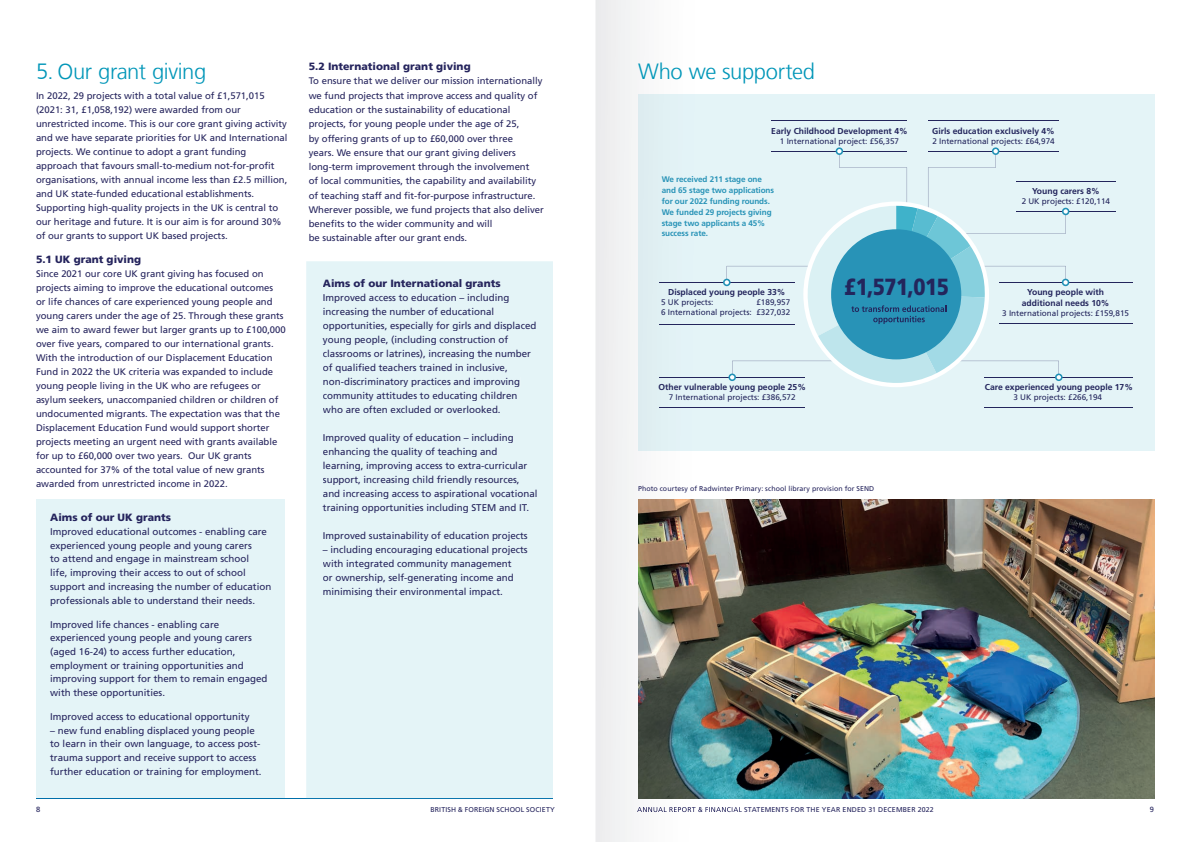
<style>
.page{position:relative;width:1191px;height:842px;background:#fff}
.page>*{position:absolute;margin:0;border:0;box-sizing:border-box;transform-origin:0 0}
.t1{font:900 23.4px "Frutiger LT Com";letter-spacing:-.025em;color:#23255c;scale:.85 1}
.t2{font:300 22px "Frutiger LT Com";letter-spacing:-.02em;color:#0096b8}
.t3{font:900 10.5px "Frutiger LT Com";color:#25245d}
.t4{font:900 10.5px "Frutiger LT Com";color:#25245c}
.t5{font:9.8px/14px "Frutiger LT Com";color:#25245c}
.t6{font:9.8px/13.8px "Frutiger LT Com";color:#25245d}
.t7{font:9.5px/14px "Frutiger LT Com";color:#25245d}
.t8{font:700 8.6px/10.3px "Frutiger LT Com";color:#23255c;text-align:center}
.t9{font:8.1px/9.7px "Frutiger LT Com";color:#23255c}
.t10{font:700 8.1px/10.8px "Frutiger LT Com";letter-spacing:-.01em;color:#2893b7}
.t11{font:7.5px "Frutiger LT Com";color:#25245d}
.t12{font:7px "Frutiger LT Com";letter-spacing:.02em;color:#25245d}
</style>
<div class="page">
<hr style="left:36px;top:798px;width:517px;height:1px;background:#006faa">
<svg style="left:595px;top:0;width:145px;height:842px"></svg>
<div style="left:637px;top:807px;width:103px;height:5px;background:#fefefe"></div>
<div style="left:740px;top:94px;width:415px;height:357px;background:#e4f4f7"></div>
<div style="left:638px;top:94px;width:102px;height:357px;background:#e3f3f7"></div>
<div style="left:36px;top:499px;width:249px;height:299px;background:#e4f4f7"></div>
<div style="left:306px;top:261px;width:247px;height:537px;background:#e4f4f7"></div>
<div style="left:323px;top:278px;width:177px;height:11px;background:#e4f4f7"></div>
<div style="left:324px;top:293px;width:185px;height:10px;background:#e4f4f7"></div>
<div style="left:324px;top:307px;width:170px;height:10px;background:#e4f4f7"></div>
<div style="left:323px;top:321px;width:213px;height:10px;background:#e4f4f7"></div>
<div style="left:323px;top:335px;width:185px;height:10px;background:#e4f4f7"></div>
<div style="left:323px;top:349px;width:208px;height:10px;background:#e4f4f7"></div>
<div style="left:323px;top:363px;width:185px;height:10px;background:#e4f4f7"></div>
<div style="left:324px;top:377px;width:196px;height:10px;background:#e4f4f7"></div>
<div style="left:323px;top:391px;width:194px;height:10px;background:#e4f4f7"></div>
<div style="left:323px;top:405px;width:177px;height:8px;background:#e4f4f7"></div>
<div style="left:324px;top:433px;width:189px;height:10px;background:#e4f4f7"></div>
<div style="left:323px;top:447px;width:174px;height:10px;background:#e4f4f7"></div>
<div style="left:324px;top:461px;width:203px;height:10px;background:#e4f4f7"></div>
<div style="left:323px;top:475px;width:196px;height:10px;background:#e4f4f7"></div>
<div style="left:323px;top:489px;width:214px;height:10px;background:#e4f4f7"></div>
<div style="left:323px;top:503px;width:205px;height:10px;background:#e4f4f7"></div>
<div style="left:324px;top:531px;width:204px;height:10px;background:#e4f4f7"></div>
<div style="left:323px;top:545px;width:205px;height:10px;background:#e4f4f7"></div>
<div style="left:323px;top:559px;width:188px;height:10px;background:#e4f4f7"></div>
<div style="left:323px;top:573px;width:190px;height:10px;background:#e4f4f7"></div>
<div style="left:324px;top:587px;width:178px;height:10px;background:#e4f4f7"></div>
<hr style="left:772px;top:121px;width:135px;height:1px;background:#23255c">
<hr style="left:659px;top:407px;width:146px;height:1px;background:#23255c">
<hr style="left:659px;top:377px;width:146px;height:1px;background:#23255c">
<hr style="left:659px;top:282px;width:135px;height:1px;background:#23255c">
<hr style="left:659px;top:324px;width:135px;height:1px;background:#23255c">
<hr style="left:998px;top:323px;width:134px;height:1px;background:#23255c">
<hr style="left:998px;top:282px;width:134px;height:1px;background:#23255c">
<hr style="left:984px;top:407px;width:149px;height:1px;background:#23255c">
<hr style="left:984px;top:377px;width:149px;height:1px;background:#23255c">
<hr style="left:928px;top:121px;width:131px;height:1px;background:#23255c">
<hr style="left:1016px;top:211px;width:99px;height:1px;background:#23255c">
<hr style="left:1016px;top:181px;width:99px;height:1px;background:#23255c">
<svg style="left:724px;top:149px;width:343px;height:234px"></svg>
<img style="left:638px;top:500px;width:517px;height:298px">
<h2 class="t2" style="left:36px;top:58px;width:172px">5. Our grant giving</h2>
<p class="t7" style="left:36px;top:89px;width:253px">In 2022, 29 projects with a total value of £1,571,015 (2021: 31, £1,058,192) were awarded from our unrestricted income. This is our core grant giving activity and we have separate priorities for UK and International projects. We continue to adopt a grant funding approach that favours small-to-medium not-for-profit organisations, with annual income less than £2.5 million, and UK state-funded educational establishments.<br>Supporting high-quality projects in the UK is central to our heritage and future. It is our aim is for around 30% of our grants to support UK based projects.</p>
<p class="t3" style="left:36px;top:253px;width:107px">5.1 UK grant giving</p>
<p class="t7" style="left:36px;top:267px;width:251px">Since 2021 our core UK grant giving has focused on projects aiming to improve the educational outcomes<br>or life chances of care experienced young people and young carers under the age of 25. Through these grants we aim to award fewer but larger grants up to £100,000 over five years, compared to our international grants.<br>With the introduction of our Displacement Education Fund in 2022 the UK criteria was expanded to include young people living in the UK who are refugees or asylum seekers, unaccompanied children or children of undocumented migrants. The expectation was that the Displacement Education Fund would support shorter projects meeting an urgent need with grants available for up to £60,000 over two years. Our UK grants accounted for 37% of the total value of new grants awarded from unrestricted income in 2022.</p>
<p class="t3" style="left:50px;top:511px;width:122px">Aims of our UK grants</p>
<p class="t6" style="left:50px;top:525px;width:223px">Improved educational outcomes - enabling care experienced young people and young carers<br>to attend and engage in mainstream school<br>life, improving their access to out of school support and increasing the number of education professionals able to understand their needs.</p>
<p class="t6" style="left:50px;top:617px;width:219px">Improved life chances - enabling care experienced young people and young carers (aged 16-24) to access further education, employment or training opportunities and improving support for them to remain engaged with these opportunities.</p>
<p class="t6" style="left:50px;top:710px;width:201px">Improved access to educational opportunity</p>
<p class="t6" style="left:50px;top:723px;width:213px">– new fund enabling displaced young people to learn in their own language, to access post&shy;trauma support and receive support to access further education or training for employment.</p>
<p class="t3" style="left:309px;top:60px;width:163px">5.2 International grant giving</p>
<p class="t7" style="left:309px;top:74px;width:236px">To ensure that we deliver our mission internationally we fund projects that improve access and quality of education or the sustainability of educational projects, for young people under the age of 25,<br>by offering grants of up to £60,000 over three<br>years. We ensure that our grant giving delivers long-term improvement through the involvement<br>of local communities, the capability and availability of teaching staff and fit-for-purpose infrastructure.<br>Wherever possible, we fund projects that also deliver benefits to the wider community and will<br>be sustainable after our grant ends.</p>
<p class="t4" style="left:323px;top:276px;width:179px">Aims of our International grants</p>
<p class="t5" style="left:323px;top:290px;width:215px">Improved access to education – including increasing the number of educational opportunities, especially for girls and displaced young people, (including construction of classrooms or latrines), increasing the number of qualified teachers trained in inclusive, non-discriminatory practices and improving community attitudes to educating children who are often excluded or overlooked.</p>
<p class="t5" style="left:323px;top:430px;width:216px">Improved quality of education – including enhancing the quality of teaching and learning, improving access to extra-curricular support, increasing child friendly resources, and increasing access to aspirational vocational training opportunities including STEM and IT.</p>
<p class="t5" style="left:323px;top:528px;width:206px">Improved sustainability of education projects</p>
<p class="t5" style="left:323px;top:542px;width:206px">– including encouraging educational projects with integrated community management<br>or ownership, self-generating income and minimising their environmental impact.</p>
<h2 class="t2" style="left:638px;top:58px;width:179px">Who we supported</h2>
<p class="t8" style="left:771px;top:126px;width:138px">Early Childhood Development 4%</p>
<p class="t9" style="left:780px;top:136px;width:121px">1 International project: £56,357</p>
<p class="t10" style="left:661px;top:174px;width:114px">We received 211 stage one and 65 stage two applications for our 2022 funding rounds.<br>We funded 29 projects giving stage two applicants a 45% success rate.</p>
<p class="t8" style="left:932px;top:126px;width:124px">Girls education exclusively 4%</p>
<p class="t9" style="left:932px;top:136px;width:124px">2 International projects: £64,974</p>
<p class="t8" style="left:1032px;top:186px;width:69px">Young carers 8%</p>
<p class="t9" style="left:1021px;top:196px;width:90px">2 UK projects: £120,114</p>
<p class="t8" style="left:668px;top:287px;width:119px">Displaced young people 33%</p>
<p class="t9" style="left:661px;top:298px;width:92px">5 UK projects:<br>6 International projects:</p>
<p class="t9" style="left:756px;top:298px;width:35px">£189,957 £327,032</p>
<p class="t8" style="left:658px;top:382px;width:149px">Other vulnerable young people 25%</p>
<p class="t9" style="left:669px;top:392px;width:128px">7 International projects: £386,572</p>
<h1 class="t1" style="left:844px;top:273px;width:125px">£1,571,015</h1>
<p class="t12" style="left:638px;top:485px;width:238px">Photo courtesy of Radwinter Primary: school library provision for SEND</p>
<p class="t8" style="left:1021px;top:287px;width:89px">Young people with additional needs 10%</p>
<p class="t9" style="left:1002px;top:308px;width:128px">3 International projects: £159,815</p>
<p class="t8" style="left:984px;top:382px;width:150px">Care experienced young people 17%</p>
<p class="t9" style="left:1013px;top:392px;width:90px">3 UK projects: £266,194</p>
<p class="t11" style="left:36px;top:805px;width:6px">8</p>
<p class="t12" style="left:430px;top:805px;width:126px">BRITISH &amp; FOREIGN SCHOOL SOCIETY</p>
<p class="t12" style="left:637px;top:805px;width:298px">ANNUAL REPORT &amp; FINANCIAL STATEMENTS FOR THE YEAR ENDED 31 DECEMBER 2022</p>
<p class="t11" style="left:1149px;top:805px;width:6px">9</p>
</div>
